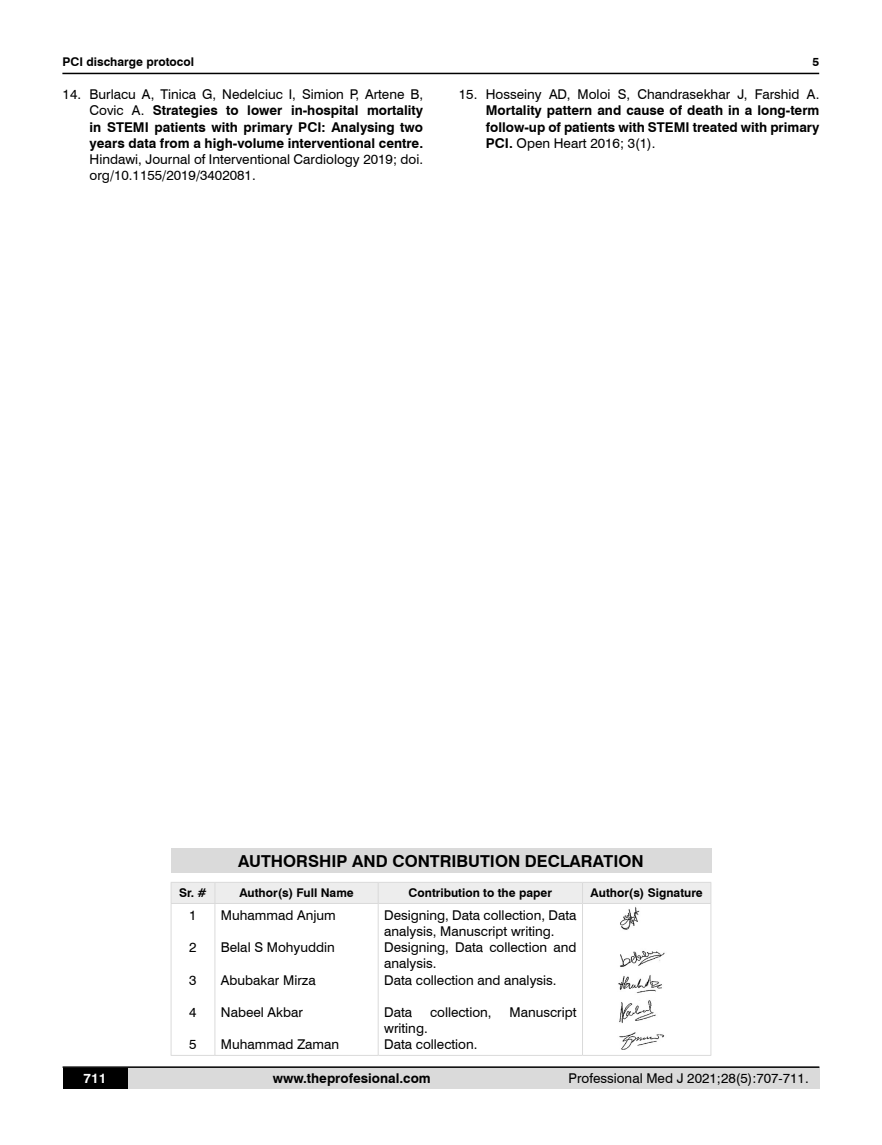
<style>
.page{position:relative;width:882px;height:1145px;background:#fff}
.page>*{position:absolute;margin:0;border:0;box-sizing:border-box;transform-origin:0 0}
.t1{font:700 16.5px "Swiss 721 BT";color:#000}
.t2{font:13.5px/16.2px "Swiss 721 BT";color:#000}
.t3{font:700 13.5px/16.2px "Swiss 721 BT";color:#000;text-align:justify}
.t4{font:700 13.5px "Swiss 721 BT";color:#fff}
.t5{font:700 12px "Swiss 721 BT";color:#000}
.s1{font-weight:400}
</style>
<div class="page">
<div style="left:63px;top:1067px;width:756px;height:21px;background:#dadada"></div>
<hr style="left:63px;top:1066px;width:756px;height:2px;background:#000">
<div style="left:63px;top:1068px;width:64px;height:20px;background:#000"></div>
<hr style="left:62px;top:73px;width:756px;height:1px;background:#000">
<div style="left:171px;top:848px;width:540px;height:24px;background:#dadada"></div>
<div style="left:171px;top:882px;width:540px;height:21px;background:#ededed"></div>
<hr style="left:171px;top:903px;width:44px;height:1px;background:#dadada">
<hr style="left:171px;top:904px;width:1px;height:151px;background:#dadada">
<hr style="left:215px;top:903px;width:163px;height:1px;background:#dadada">
<hr style="left:214px;top:904px;width:1px;height:151px;background:#dadada">
<hr style="left:378px;top:903px;width:204px;height:1px;background:#dadada">
<hr style="left:377px;top:904px;width:1px;height:151px;background:#dadada">
<hr style="left:582px;top:903px;width:129px;height:1px;background:#dadada">
<hr style="left:582px;top:904px;width:1px;height:151px;background:#dadada">
<hr style="left:710px;top:904px;width:1px;height:151px;background:#dadada">
<hr style="left:171px;top:1055px;width:44px;height:1px;background:#dadada">
<hr style="left:215px;top:1055px;width:163px;height:1px;background:#dadada">
<hr style="left:378px;top:1055px;width:204px;height:1px;background:#dadada">
<hr style="left:582px;top:1055px;width:129px;height:1px;background:#dadada">
<img style="left:618px;top:907px;width:47px;height:143px">
<p class="t5" style="left:62px;top:53px;width:133px">PCI discharge protocol</p>
<p class="t5" style="left:812px;top:53px;width:8px">5</p>
<p class="t3" style="left:90px;top:86px;width:335px;text-indent:-27px"><span class="s1">14. Burlacu A, Tinica G, Nedelciuc I, Simion P, Artene B, Covic A.</span> Strategies to lower in-hospital mortality in STEMI patients with primary PCI: Analysing two years data from a high-volume interventional centre.</p>
<p class="t2" style="left:90px;top:151px;width:335px">Hindawi, Journal of Interventional Cardiology 2019; doi. org/10.1155/2019/3402081.</p>
<p class="t2" style="left:458px;top:86px;width:362px">15. Hosseiny AD, Moloi S, Chandrasekhar J, Farshid A.</p>
<p class="t3" style="left:485px;top:102px;width:335px">Mortality pattern and cause of death in a long-term follow-up of patients with STEMI treated with primary PCI. <span class="s1">Open Heart 2016; 3(1).</span></p>
<p class="t1" style="left:238px;top:849px;width:406px">AUTHORSHIP AND CONTRIBUTION DECLARATION</p>
<p class="t5" style="left:179px;top:885px;width:29px">Sr. #</p>
<p class="t5" style="left:239px;top:885px;width:116px">Author(s) Full Name</p>
<p class="t5" style="left:408px;top:885px;width:145px">Contribution to the paper</p>
<p class="t5" style="left:590px;top:885px;width:114px">Author(s) Signature</p>
<p class="t2" style="left:189px;top:906px;width:9px">1</p>
<p class="t2" style="left:189px;top:938px;width:9px">2</p>
<p class="t2" style="left:189px;top:971px;width:9px">3</p>
<p class="t2" style="left:189px;top:1003px;width:9px">4</p>
<p class="t2" style="left:189px;top:1036px;width:9px">5</p>
<p class="t2" style="left:221px;top:906px;width:116px">Muhammad Anjum</p>
<p class="t2" style="left:221px;top:938px;width:115px">Belal S Mohyuddin</p>
<p class="t2" style="left:221px;top:971px;width:96px">Abubakar Mirza</p>
<p class="t2" style="left:221px;top:1003px;width:84px">Nabeel Akbar</p>
<p class="t2" style="left:221px;top:1036px;width:120px">Muhammad Zaman</p>
<p class="t2" style="left:384px;top:906px;width:194px">Designing, Data collection, Data analysis, Manuscript writing.<br>Designing, Data collection and analysis.<br>Data collection and analysis.</p>
<p class="t2" style="left:384px;top:1003px;width:29px">Data</p>
<p class="t2" style="left:430px;top:1003px;width:63px">collection,</p>
<p class="t2" style="left:509px;top:1003px;width:68px">Manuscript</p>
<p class="t2" style="left:384px;top:1019px;width:95px">writing.<br>Data collection.</p>
<p class="t4" style="left:83px;top:1069px;width:24px">711</p>
<p class="t3" style="left:273px;top:1069px;width:159px">www.theprofesional.com</p>
<p class="t2" style="left:568px;top:1069px;width:241px">Professional Med J 2021;28(5):707-711.</p>
</div>
